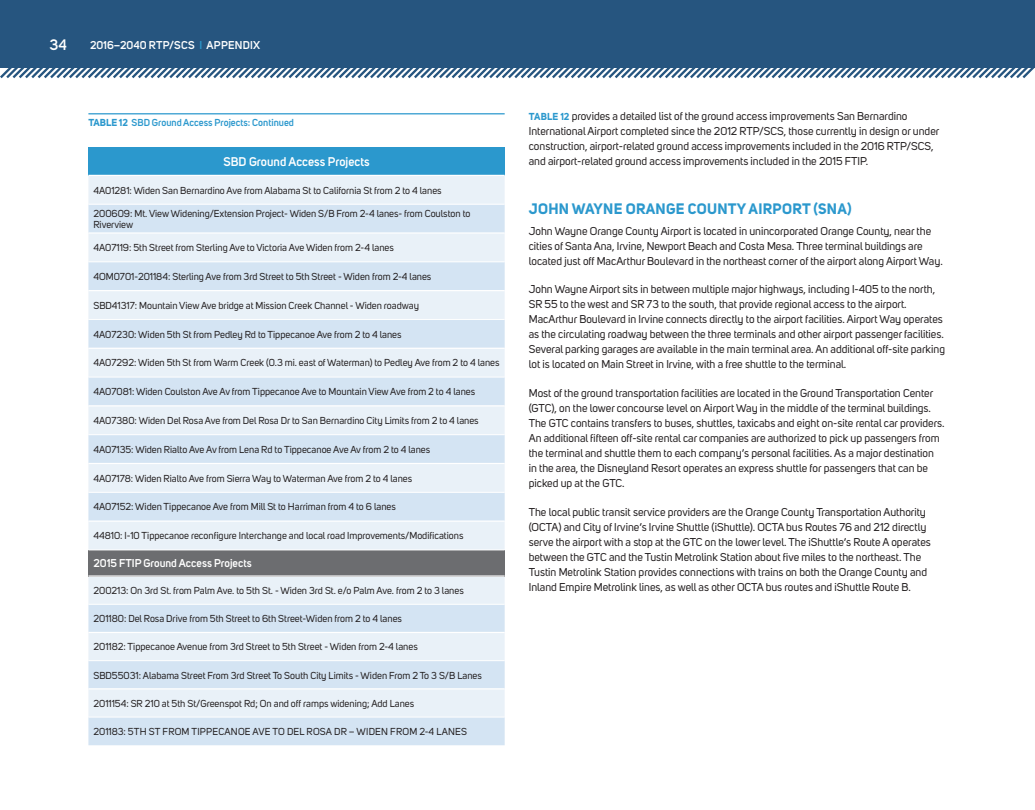
<style>
.page{position:relative;width:1035px;height:810px;background:#fff}
.page>*{position:absolute;margin:0;border:0;box-sizing:border-box;transform-origin:0 0}
.Heading_2{font:700 15px "Uni Sans";letter-spacing:.02em;color:#2b98cd}
.t1{font:600 15px "Uni Sans";color:#fff}
.Table_Column_Heading{font:600 12.5px "Uni Sans";color:#fff}
.t2{font:11.25px/15px "Uni Sans";color:#231f20}
.Table_Row_Heading{font:600 11.25px "Uni Sans";color:#fff}
.Table_Row_Heading-2{font:600 11.25px "Uni Sans";letter-spacing:.02em;color:#fff}
.Table_BodyTextLeft{font:10px/11.2px "Uni Sans";color:#231f20}
.Table_BodyTextLeft-2{font:10px "Uni Sans";letter-spacing:.02em;color:#231f20}
.Table_TitleCont{font:600 10px "Uni Sans";color:#2b98cd}
.s1{color:#2b98cd}
.s2{font-weight:700}
.s3{font-weight:700;font-size:10px;color:#2b98cd}
</style>
<div class="page">
<div style="left:0;top:0;width:1035px;height:68px;background:#26557f"></div>
<svg style="left:0;top:68px;width:1035px;height:11px"></svg>
<div style="left:88px;top:147px;width:417px;height:28px;background:#2b98cd"></div>
<div style="left:88px;top:176px;width:417px;height:28px;background:#e9f1f8"></div>
<svg style="left:88px;top:205px;width:417px;height:540px;background:#deeaf5"></svg>
<div style="left:88px;top:550px;width:417px;height:26px;background:#6c6d70"></div>
<hr style="left:88px;top:232px;width:417px;height:2px;background:#fff">
<hr style="left:88px;top:290px;width:417px;height:1px;background:#fff">
<hr style="left:88px;top:348px;width:417px;height:1px;background:#fff">
<hr style="left:88px;top:405px;width:417px;height:2px;background:#fff">
<hr style="left:88px;top:463px;width:417px;height:1px;background:#fff">
<hr style="left:88px;top:521px;width:417px;height:1px;background:#fff">
<hr style="left:88px;top:575px;width:417px;height:2px;background:#fff">
<hr style="left:88px;top:632px;width:417px;height:1px;background:#fff">
<hr style="left:88px;top:688px;width:417px;height:2px;background:#fff">
<hr style="left:88px;top:262px;width:417px;height:1px;background:#fff">
<hr style="left:88px;top:319px;width:417px;height:1px;background:#fff">
<hr style="left:88px;top:377px;width:417px;height:1px;background:#fff">
<hr style="left:88px;top:434px;width:417px;height:1px;background:#fff">
<hr style="left:88px;top:492px;width:417px;height:1px;background:#fff">
<hr style="left:88px;top:550px;width:417px;height:1px;background:#fff">
<hr style="left:88px;top:604px;width:417px;height:1px;background:#fff">
<hr style="left:88px;top:660px;width:417px;height:1px;background:#fff">
<hr style="left:88px;top:717px;width:417px;height:1px;background:#fff">
<hr style="left:88px;top:113px;width:417px;height:1px;background:#2b98cd">
<h1 class="t1" style="left:49px;top:34px;width:19px">34</h1>
<p class="Table_Row_Heading-2" style="left:90px;top:37px;width:172px">2016–2040 RTP/SCS <span class="s1">I</span> APPENDIX</p>
<p class="Table_TitleCont" style="left:88px;top:115px;width:207px"><span class="s2">TABLE 12</span> SBD Ground Access Projects: Continued</p>
<p class="Table_Column_Heading" style="left:223px;top:152px;width:148px">SBD Ground Access Projects</p>
<p class="Table_BodyTextLeft" style="left:93px;top:185px;width:350px">4A01281: Widen San Bernardino Ave from Alabama St to California St from 2 to 4 lanes</p>
<p class="Table_BodyTextLeft" style="left:93px;top:208px;width:379px">200609: Mt. View Widening/Extension Project- Widen S/B From 2-4 lanes- from Coulston to<br>Riverview</p>
<p class="Table_BodyTextLeft" style="left:93px;top:242px;width:302px">4A07119: 5th Street from Sterling Ave to Victoria Ave Widen from 2-4 lanes</p>
<p class="Table_BodyTextLeft" style="left:93px;top:271px;width:339px">4OM0701-201184: Sterling Ave from 3rd Street to 5th Street - Widen from 2-4 lanes</p>
<p class="Table_BodyTextLeft" style="left:93px;top:300px;width:327px">SBD41317: Mountain View Ave bridge at Mission Creek Channel - Widen roadway</p>
<p class="Table_BodyTextLeft" style="left:93px;top:329px;width:310px">4A07230: Widen 5th St from Pedley Rd to Tippecanoe Ave from 2 to 4 lanes</p>
<p class="Table_BodyTextLeft" style="left:93px;top:357px;width:408px">4A07292: Widen 5th St from Warm Creek (0.3 mi. east of Waterman) to Pedley Ave from 2 to 4 lanes</p>
<p class="Table_BodyTextLeft" style="left:93px;top:386px;width:383px">4A07081: Widen Coulston Ave Av from Tippecanoe Ave to Mountain View Ave from 2 to 4 lanes</p>
<p class="Table_BodyTextLeft" style="left:93px;top:415px;width:387px">4A07380: Widen Del Rosa Ave from Del Rosa Dr to San Bernardino City Limits from 2 to 4 lanes</p>
<p class="Table_BodyTextLeft" style="left:93px;top:444px;width:338px">4A07135: Widen Rialto Ave Av from Lena Rd to Tippecanoe Ave Av from 2 to 4 lanes</p>
<p class="Table_BodyTextLeft" style="left:93px;top:473px;width:320px">4A07178: Widen Rialto Ave from Sierra Way to Waterman Ave from 2 to 4 lanes</p>
<p class="Table_BodyTextLeft" style="left:93px;top:502px;width:304px">4A07152: Widen Tippecanoe Ave from Mill St to Harriman from 4 to 6 lanes</p>
<p class="Table_BodyTextLeft" style="left:93px;top:530px;width:372px">44810: I-10 Tippecanoe reconfigure Interchange and local road Improvements/Modifications</p>
<p class="Table_Row_Heading" style="left:93px;top:555px;width:160px">2015 FTIP Ground Access Projects</p>
<p class="Table_BodyTextLeft" style="left:93px;top:585px;width:372px">200213: On 3rd St. from Palm Ave. to 5th St. - Widen 3rd St. e/o Palm Ave. from 2 to 3 lanes</p>
<p class="Table_BodyTextLeft" style="left:93px;top:613px;width:310px">201180: Del Rosa Drive from 5th Street to 6th Street-Widen from 2 to 4 lanes</p>
<p class="Table_BodyTextLeft" style="left:93px;top:641px;width:326px">201182: Tippecanoe Avenue from 3rd Street to 5th Street - Widen from 2-4 lanes</p>
<p class="Table_BodyTextLeft" style="left:93px;top:670px;width:390px">SBD55031: Alabama Street From 3rd Street To South City Limits - Widen From 2 To 3 S/B Lanes</p>
<p class="Table_BodyTextLeft" style="left:93px;top:698px;width:322px">2011154: SR 210 at 5th St/Greenspot Rd; On and off ramps widening; Add Lanes</p>
<p class="Table_BodyTextLeft-2" style="left:93px;top:726px;width:375px">201183: 5TH ST FROM TIPPECANOE AVE TO DEL ROSA DR – WIDEN FROM 2-4 LANES</p>
<p class="t2" style="left:529px;top:109px;width:412px"><span class="s3">TABLE 12</span> provides a detailed list of the ground access improvements San Bernardino International Airport completed since the 2012 RTP/SCS, those currently in design or under construction, airport-related ground access improvements included in the 2016 RTP/SCS, and airport-related ground access improvements included in the 2015 FTIP.</p>
<p class="Heading_2" style="left:529px;top:199px;width:324px">JOHN WAYNE ORANGE COUNTY AIRPORT (SNA)</p>
<p class="t2" style="left:529px;top:223px;width:416px">John Wayne Orange County Airport is located in unincorporated Orange County, near the cities of Santa Ana, Irvine, Newport Beach and Costa Mesa. Three terminal buildings are located just off MacArthur Boulevard in the northeast corner of the airport along Airport Way.</p>
<p class="t2" style="left:529px;top:282px;width:418px">John Wayne Airport sits in between multiple major highways, including I-405 to the north, SR 55 to the west and SR 73 to the south, that provide regional access to the airport.<br>MacArthur Boulevard in Irvine connects directly to the airport facilities. Airport Way operates as the circulating roadway between the three terminals and other airport passenger facilities.<br>Several parking garages are available in the main terminal area. An additional off-site parking lot is located on Main Street in Irvine, with a free shuttle to the terminal.</p>
<p class="t2" style="left:529px;top:386px;width:417px">Most of the ground transportation facilities are located in the Ground Transportation Center (GTC), on the lower concourse level on Airport Way in the middle of the terminal buildings.<br>The GTC contains transfers to buses, shuttles, taxicabs and eight on-site rental car providers.<br>An additional fifteen off-site rental car companies are authorized to pick up passengers from the terminal and shuttle them to each company’s personal facilities. As a major destination in the area, the Disneyland Resort operates an express shuttle for passengers that can be picked up at the GTC.</p>
<p class="t2" style="left:529px;top:505px;width:404px">The local public transit service providers are the Orange County Transportation Authority (OCTA) and City of Irvine’s Irvine Shuttle (iShuttle). OCTA bus Routes 76 and 212 directly serve the airport with a stop at the GTC on the lower level. The iShuttle’s Route A operates between the GTC and the Tustin Metrolink Station about five miles to the northeast. The Tustin Metrolink Station provides connections with trains on both the Orange County and Inland Empire Metrolink lines, as well as other OCTA bus routes and iShuttle Route B.</p>
</div>
